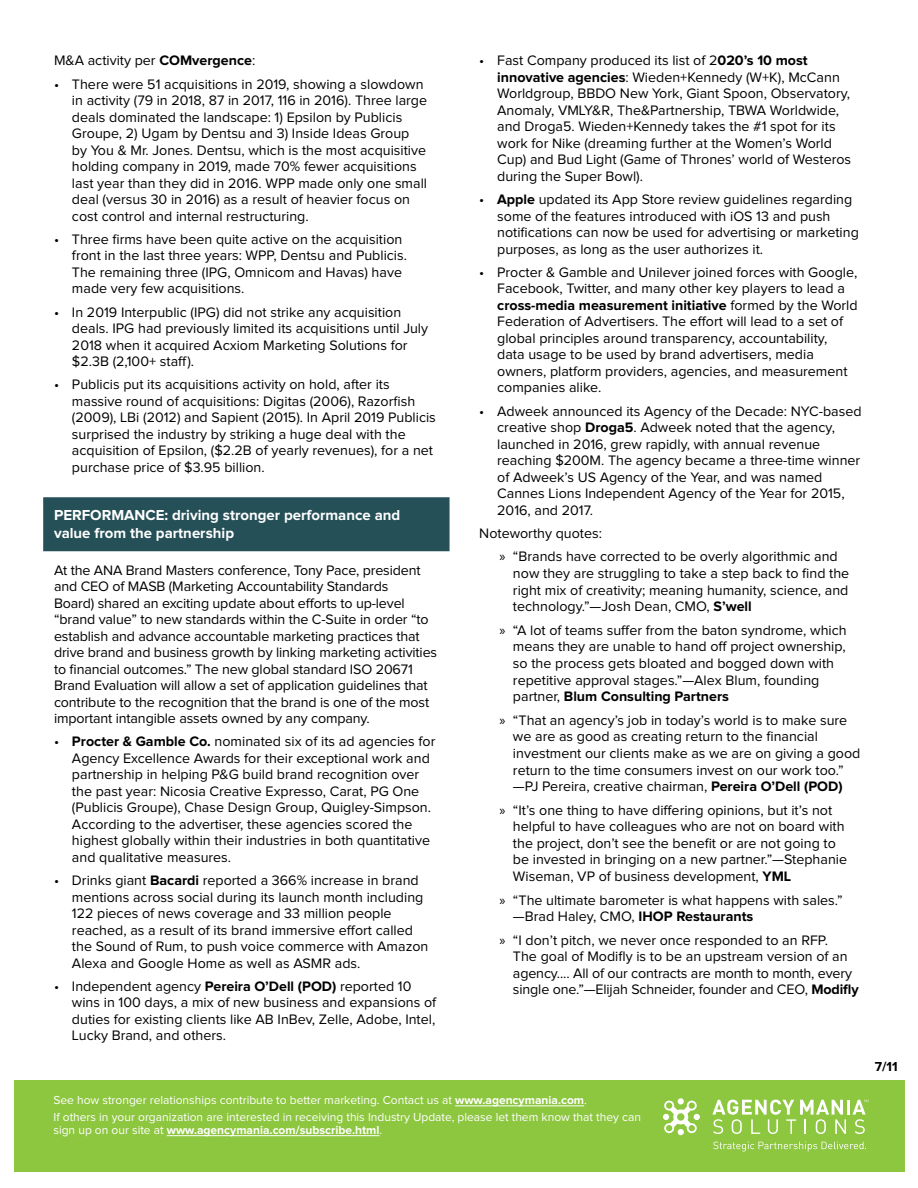
<style>
.page{position:relative;width:918px;height:1188px;background:#fff}
.page>*{position:absolute;margin:0;border:0;box-sizing:border-box;transform-origin:0 0}
.t1{font:700 15px/18px "Proxima Nova";color:#fff}
.t2{font:14.25px/16.5px "Proxima Nova";color:#000}
.t3{font:700 13.5px "Proxima Nova";color:#000}
.t4{font:12px/17.1px "Proxima Nova";color:#fff}
.t5{font:700 12px "Proxima Nova";color:#fff}
.s1{font-weight:700}
.s2{font-family:"Myriad Pro"}
.s3{font-weight:400}
</style>
<div class="page">
<div style="left:14px;top:1081px;width:891px;height:91px;background:#8dc63f"></div>
<hr style="left:847px;top:1100px;width:3px;height:15px;background:#fff">
<svg style="left:712px;top:1100px;width:134px;height:34px"></svg>
<div style="left:693px;top:1114px;width:7px;height:6px;background:#fff;border-radius:50%"></div>
<svg style="left:663px;top:1100px;width:34px;height:34px"></svg>
<svg style="left:713px;top:1142px;width:153px;height:10px"></svg>
<svg style="left:852px;top:1100px;width:16px;height:34px"></svg>
<hr style="left:455px;top:1106px;width:129px;height:1px;background:#fff">
<hr style="left:167px;top:1135px;width:213px;height:1px;background:#fff">
<div style="left:43px;top:497px;width:407px;height:54px;background:#255057"></div>
<p class="t2" style="left:54px;top:53px;width:203px">M&amp;A activity per <span class="s1">COMvergence</span>:</p>
<p class="t2" style="left:72px;top:76px;width:357px;text-indent:-18px">• There were 51 acquisitions in 2019, showing a slowdown in activity (79 in 2018, 87 in 2017, 116 in 2016). Three large deals dominated the landscape: 1) Epsilon by Publicis Groupe, 2) Ugam by Dentsu and 3) Inside Ideas Group by You &amp; Mr. Jones. Dentsu, which is the most acquisitive holding company in 2019, made 70% fewer acquisitions last year than they did in 2016. WPP made only one small deal (versus 30 in 2016) as a result of heavier focus on cost control and internal restructuring.</p>
<p class="t2" style="left:72px;top:231px;width:337px;text-indent:-18px">• Three firms have been quite active on the acquisition front in the last three years: WPP, Dentsu and Publicis.<br>The remaining three (IPG, Omnicom and Havas) have made very few acquisitions.</p>
<p class="t2" style="left:72px;top:304px;width:358px;text-indent:-18px">• In 2019 Interpublic (IPG) did not strike any acquisition deals. IPG had previously limited its acquisitions until July 2018 when it acquired Acxiom Marketing Solutions for $2.3B (2,100+ staff).</p>
<p class="t2" style="left:72px;top:377px;width:365px;text-indent:-18px">• Publicis put its acquisitions activity on hold, after its massive round of acquisitions: Digitas (2006), Razorfish (2009), LBi (2012) and Sapient (2015). In April 2019 Publicis surprised the industry by striking a huge deal with the acquisition of Epsilon, ($2.2B of yearly revenues), for a net purchase price of $3.95 billion.</p>
<p class="t1" style="left:54px;top:506px;width:348px">PERFORMANCE: driving stronger performance and value from the partnership</p>
<p class="t2" style="left:54px;top:562px;width:385px">At the ANA Brand Masters conference, Tony Pace, president and CEO of MASB (Marketing Accountability Standards<br>Board) shared an exciting update about efforts to up-level “brand value” to new standards within the C-Suite in order “to establish and advance accountable marketing practices that drive brand and business growth by linking marketing activities to financial outcomes.” The new global standard ISO 20671<br>Brand Evaluation will allow a set of application guidelines that contribute to the recognition that the brand is one of the most important intangible assets owned by any company.</p>
<p class="t2" style="left:72px;top:734px;width:365px;text-indent:-18px">• <span class="s1">Procter &amp; Gamble Co.</span> nominated six of its ad agencies for Agency Excellence Awards for their exceptional work and partnership in helping P&amp;G build brand recognition over the past year: Nicosia Creative Expresso, Carat, PG One (Publicis Groupe), Chase Design Group, Quigley-Simpson.<br>According to the advertiser, these agencies scored the highest globally within their industries in both quantitative and qualitative measures.</p>
<p class="t2" style="left:72px;top:873px;width:358px;text-indent:-18px">• Drinks giant <span class="s1">Bacardi</span> reported a 366% increase in brand mentions across social during its launch month including 122 pieces of news coverage and 33 million people reached, as a result of its brand immersive effort called the Sound of Rum, to push voice commerce with Amazon Alexa and Google Home as well as ASMR ads.</p>
<p class="t2" style="left:72px;top:978px;width:366px;text-indent:-18px">• Independent agency <span class="s1">Pereira O’Dell (POD)</span> reported 10 wins in 100 days, a mix of new business and expansions of duties for existing clients like AB InBev, Zelle, Adobe, Intel, Lucky Brand, and others.</p>
<p class="t2" style="left:497px;top:53px;width:356px;text-indent:-18px">• Fast Company produced its list of 2<span class="s1">020’s 10 most innovative agencies</span>: Wieden+Kennedy (W+K), McCann Worldgroup, BBDO New York, Giant Spoon, Observatory, Anomaly, VMLY&amp;R, The&amp;Partnership, TBWA Worldwide, and Droga5. Wieden+Kennedy takes the #1 spot for its work for Nike (dreaming further at the Women’s World Cup) and Bud Light (Game of Thrones’ world of Westeros during the Super Bowl).</p>
<p class="t2" style="left:497px;top:192px;width:363px;text-indent:-18px">• <span class="s1">Apple</span> updated its App Store review guidelines regarding some of the features introduced with iOS 13 and push notifications can now be used for advertising or marketing purposes, as long as the user authorizes it.</p>
<p class="t2" style="left:497px;top:264px;width:362px;text-indent:-18px">• Procter &amp; Gamble and Unilever joined forces with Google, Facebook, Twitter, and many other key players to lead a <span class="s1">cross-media measurement initiative</span> formed by the World Federation of Advertisers. The effort will lead to a set of global principles around transparency, accountability, data usage to be used by brand advertisers, media owners, platform providers, agencies, and measurement companies alike.</p>
<p class="t2" style="left:497px;top:403px;width:366px;text-indent:-18px">• Adweek announced its Agency of the Decade: NYC-based creative shop <span class="s1">Droga5</span>. Adweek noted that the agency, launched in 2016, grew rapidly, with annual revenue reaching $200M. The agency became a three-time winner of Adweek’s US Agency of the Year, and was named Cannes Lions Independent Agency of the Year for 2015, 2016, and 2017.</p>
<p class="t2" style="left:499px;top:522px;width:340px;line-height:23.4px;text-indent:-20px">Noteworthy quotes:<br><span class="s2">»</span> “Brands have corrected to be overly algorithmic and</p>
<p class="t2" style="left:513px;top:565px;width:338px;text-align:justify">now they are struggling to take a step back to find the right mix of creativity; meaning humanity, science, and technology.”—Josh Dean, CMO, <span class="s1">S’well</span></p>
<p class="t2" style="left:513px;top:622px;width:335px;text-indent:-13px"><span class="s2">»</span> “A lot of teams suffer from the baton syndrome, which means they are unable to hand off project ownership, so the process gets bloated and bogged down with repetitive approval stages.”—Alex Blum, founding partner, <span class="s1">Blum Consulting Partners</span></p>
<p class="t2" style="left:513px;top:712px;width:349px;text-indent:-13px"><span class="s2">»</span> “That an agency’s job in today’s world is to make sure we are as good as creating return to the financial investment our clients make as we are on giving a good return to the time consumers invest on our work too.” —PJ Pereira, creative chairman, <span class="s1">Pereira O’Dell (POD)</span></p>
<p class="t2" style="left:513px;top:802px;width:336px;text-indent:-13px"><span class="s2">»</span> “It’s one thing to have differing opinions, but it’s not helpful to have colleagues who are not on board with the project, don’t see the benefit or are not going to be invested in bringing on a new partner.”—Stephanie Wiseman, VP of business development, <span class="s1">YML</span></p>
<p class="t2" style="left:513px;top:892px;width:331px;text-indent:-13px"><span class="s2">»</span> “The ultimate barometer is what happens with sales.” —Brad Haley, CMO, <span class="s1">IHOP Restaurants</span></p>
<p class="t2" style="left:513px;top:932px;width:347px;text-indent:-13px"><span class="s2">»</span> “I don’t pitch, we never once responded to an RFP.<br>The goal of Modifly is to be an upstream version of an agency.... All of our contracts are month to month, every single one.”—Elijah Schneider, founder and CEO, <span class="s1">Modifly</span></p>
<p class="t4" style="left:53px;top:1092px;width:589px">See how stronger relationships contribute to better marketing. Contact us at <span class="s1">www.agencymania.com</span>.<br>If others in your organization are interested in receiving this Industry Update, please let them know that they can</p>
<p class="t5" style="left:53px;top:1125px;width:330px"><span class="s3">sign up on our site at</span> www.agencymania.com/subscribe.html<span class="s3">.</span></p>
<p class="t3" style="left:875px;top:1060px;width:24px">7/11</p>
</div>
